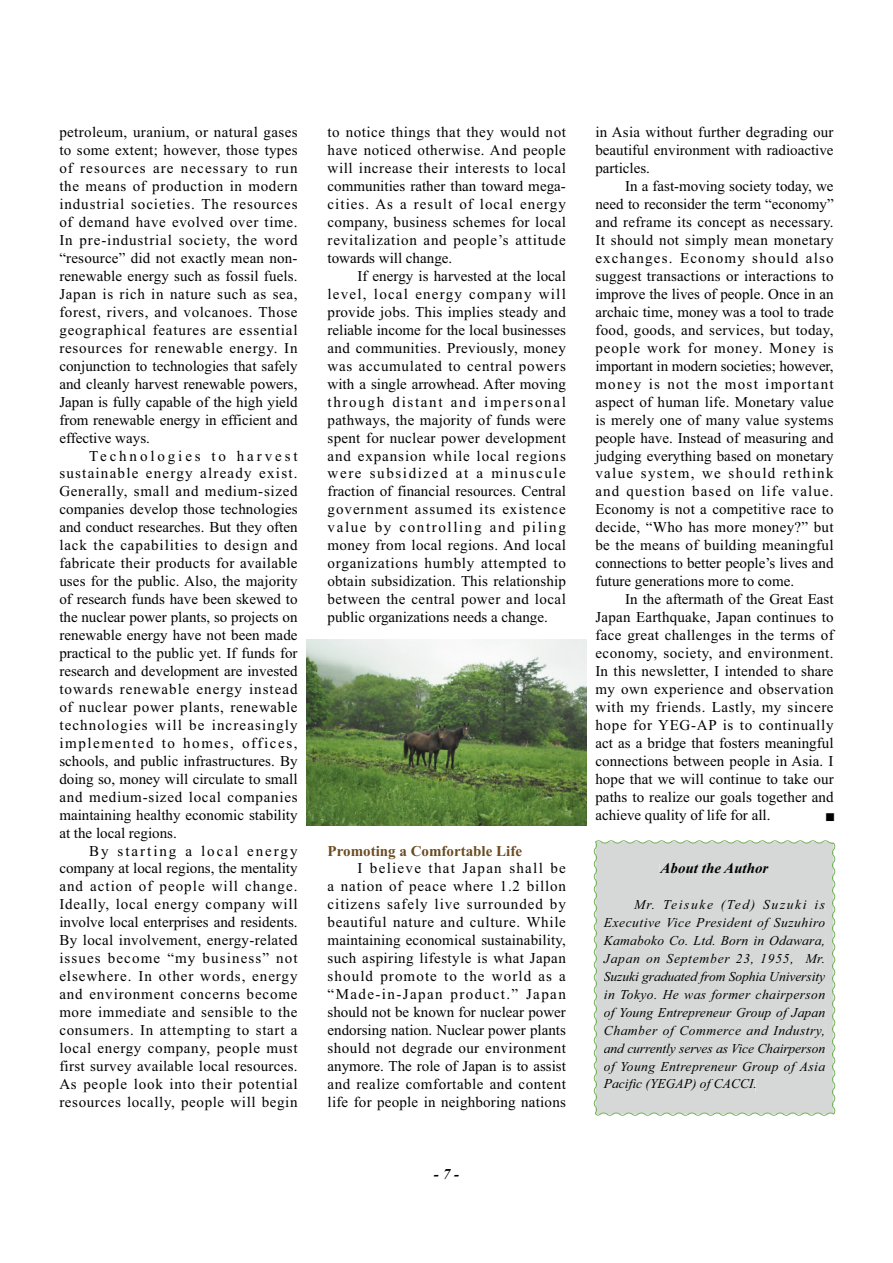
<style>
.page{position:relative;width:893px;height:1263px;background:#fff}
.page>*{position:absolute;margin:0;border:0;box-sizing:border-box;transform-origin:0 0}
.t1{font:15px/18px "Times New Roman";color:#000;text-align:justify}
.t2{font:700 15px "Times New Roman";color:#6b4b20}
.t3{font:italic 700 15px "Times New Roman";color:#000}
.t4{font:italic 13.5px/18px "Times New Roman";letter-spacing:.015em;color:#000;text-align:justify}
.t5{font:13.5px "Wingdings";color:#000}
</style>
<div class="page">
<img style="left:306px;top:639px;width:281px;height:187px">
<div style="left:593px;top:840px;width:242px;height:276px;background:#d6d7d7"></div>
<p class="t1" style="left:59px;top:125px;width:240px">petroleum, uranium, or natural gases to some extent; however, those types of resources are necessary to run the means of production in modern industrial societies. The resources of demand have evolved over time.<br>In pre-industrial society, the word “resource” did not exactly mean non&shy;renewable energy such as fossil fuels.<br>Japan is rich in nature such as sea, forest, rivers, and volcanoes. Those geographical features are essential resources for renewable energy. In conjunction to technologies that safely and cleanly harvest renewable powers, Japan is fully capable of the high yield from renewable energy in efficient and effective ways.</p>
<p class="t1" style="left:59px;top:448px;width:240px;text-indent:30px">Technologies to harvest sustainable energy already exist.<br>Generally, small and medium-sized companies develop those technologies and conduct researches. But they often lack the capabilities to design and fabricate their products for available uses for the public. Also, the majority of research funds have been skewed to the nuclear power plants, so projects on renewable energy have not been made practical to the public yet. If funds for research and development are invested towards renewable energy instead of nuclear power plants, renewable technologies will be increasingly implemented to homes, offices, schools, and public infrastructures. By doing so, money will circulate to small and medium-sized local companies maintaining healthy economic stability at the local regions.</p>
<p class="t1" style="left:59px;top:843px;width:240px;text-indent:30px">By starting a local energy company at local regions, the mentality and action of people will change.<br>Ideally, local energy company will involve local enterprises and residents.<br>By local involvement, energy-related issues become “my business” not elsewhere. In other words, energy and environment concerns become more immediate and sensible to the consumers. In attempting to start a local energy company, people must first survey available local resources.<br>As people look into their potential resources locally, people will begin</p>
<p class="t1" style="left:327px;top:125px;width:240px">to notice things that they would not have noticed otherwise. And people will increase their interests to local communities rather than toward mega&shy;cities. As a result of local energy company, business schemes for local revitalization and people’s attitude towards will change.</p>
<p class="t1" style="left:327px;top:268px;width:240px;text-indent:30px">If energy is harvested at the local level, local energy company will provide jobs. This implies steady and reliable income for the local businesses and communities. Previously, money was accumulated to central powers with a single arrowhead. After moving through distant and impersonal pathways, the majority of funds were spent for nuclear power development and expansion while local regions were subsidized at a minuscule fraction of financial resources. Central government assumed its existence value by controlling and piling money from local regions. And local organizations humbly attempted to obtain subsidization. This relationship between the central power and local public organizations needs a change.</p>
<p class="t1" style="left:595px;top:125px;width:240px">in Asia without further degrading our beautiful environment with radioactive particles.</p>
<p class="t1" style="left:595px;top:179px;width:240px;text-indent:30px">In a fast-moving society today, we need to reconsider the term “economy” and reframe its concept as necessary.<br>It should not simply mean monetary exchanges. Economy should also suggest transactions or interactions to improve the lives of people. Once in an archaic time, money was a tool to trade food, goods, and services, but today, people work for money. Money is important in modern societies; however, money is not the most important aspect of human life. Monetary value is merely one of many value systems people have. Instead of measuring and judging everything based on monetary value system, we should rethink and question based on life value.<br>Economy is not a competitive race to decide, “Who has more money?” but be the means of building meaningful connections to better people’s lives and future generations more to come.</p>
<p class="t1" style="left:595px;top:592px;width:240px;text-indent:30px">In the aftermath of the Great East Japan Earthquake, Japan continues to face great challenges in the terms of economy, society, and environment.<br>In this newsletter, I intended to share my own experience and observation with my friends. Lastly, my sincere hope for YEG-AP is to continually act as a bridge that fosters meaningful connections between people in Asia. I hope that we will continue to take our paths to realize our goals together and achieve quality of life for all.</p>
<p class="t5" style="left:825px;top:810px;width:12px">■</p>
<p class="t2" style="left:327px;top:845px;width:196px">Promoting a Comfortable Life</p>
<p class="t1" style="left:327px;top:861px;width:240px;text-indent:30px">I believe that Japan shall be a nation of peace where 1.2 billon citizens safely live surrounded by beautiful nature and culture. While maintaining economical sustainability, such aspiring lifestyle is what Japan should promote to the world as a “Made-in-Japan product.” Japan should not be known for nuclear power endorsing nation. Nuclear power plants should not degrade our environment anymore. The role of Japan is to assist and realize comfortable and content life for people in neighboring nations</p>
<p class="t3" style="left:660px;top:863px;width:109px">About the Author</p>
<p class="t4" style="left:604px;top:896px;width:223px;text-indent:30px">Mr. Teisuke (Ted) Suzuki is Executive Vice President of Suzuhiro Kamaboko Co. Ltd. Born in Odawara, Japan on September 23, 1955, Mr.<br>Suzuki graduated from Sophia University in Tokyo. He was former chairperson of Young Entrepreneur Group of Japan Chamber of Commerce and Industry, and currently serves as Vice Chairperson of Young Entrepreneur Group of Asia Pacific (YEGAP) of CACCI.</p>
<p class="t3" style="left:434px;top:1169px;width:26px">- 7 -</p>
</div>
